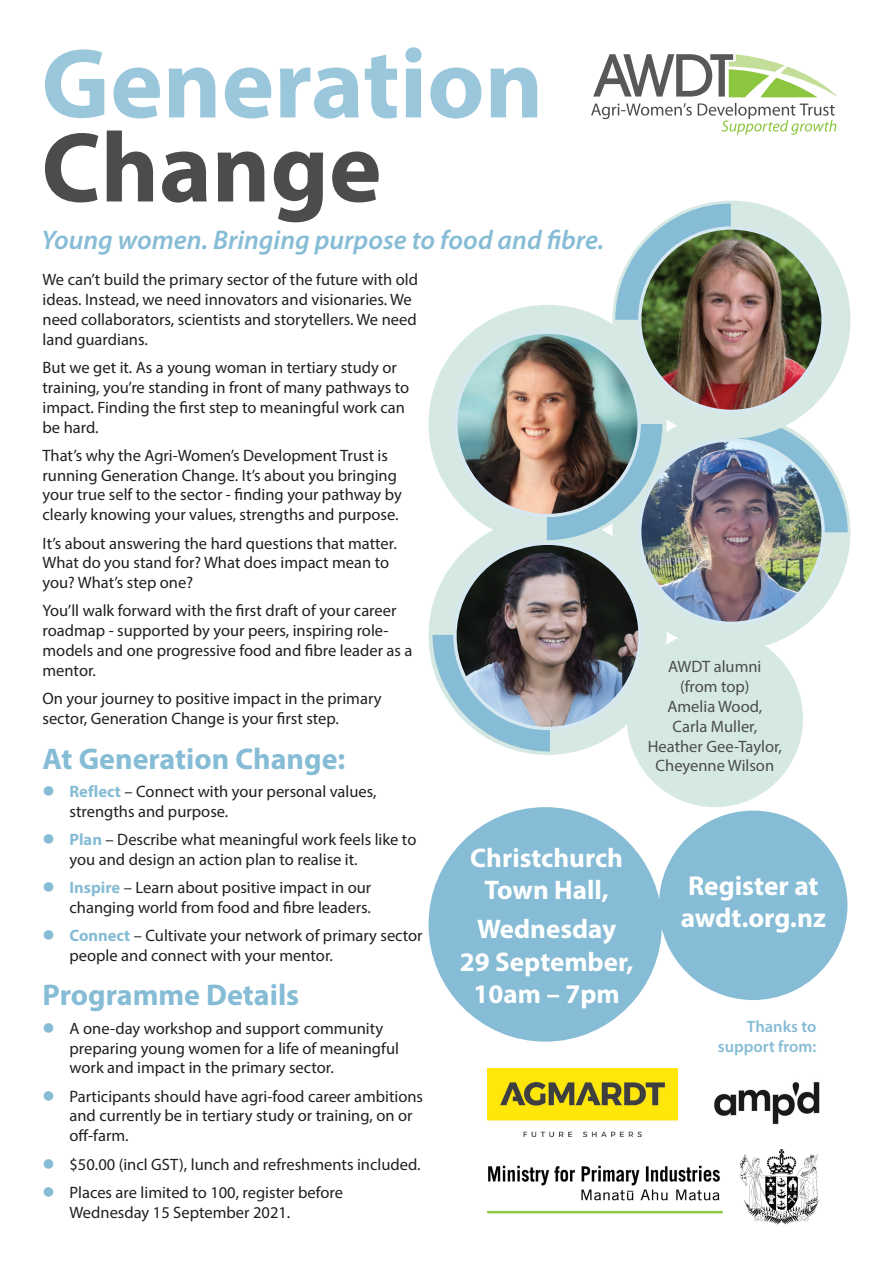
<style>
.page{position:relative;width:893px;height:1263px;background:#fff}
.page>*{position:absolute;margin:0;border:0;box-sizing:border-box;transform-origin:0 0}
.t1{font:700 99.9px/84px "Myriad Pro";color:#9bc7dc}
.t2{font:700 30px "Myriad Pro";color:#86bcd5}
.t3{font:700 27.3px/32.1px "Myriad Pro";color:#fff}
.t4{font:700 27px/32.4px "Myriad Pro";color:#fff;text-align:center}
.t5{font:italic 600 27px "Myriad Pro";color:#86bcd5}
.t6{font:16.5px/19.8px "Myriad Pro";color:#231f20}
.t7{font:16.5px/19.8px "Myriad Pro";color:#4b4c4d;text-align:center}
.t8{font:600 16.5px/19.8px "Myriad Pro";color:#86bcd5;text-align:right}
.s1{color:#4b4c4d}
.s2{font-weight:700;color:#86bcd5}
</style>
<div class="page">
<div style="left:428px;top:807px;width:234px;height:235px;background:#86bcd5;border-radius:50%"></div>
<div style="left:612px;top:413px;width:238px;height:238px;background:#d5e8e4;border-radius:50%"></div>
<svg style="left:742px;top:417px;width:106px;height:115px"></svg>
<img style="left:640px;top:440px;width:183px;height:183px;border-radius:92px">
<div style="left:612px;top:201px;width:238px;height:238px;background:#d5e8e4;border-radius:50%"></div>
<svg style="left:615px;top:204px;width:116px;height:116px"></svg>
<img style="left:640px;top:228px;width:183px;height:183px;border-radius:92px">
<div style="left:428px;top:517px;width:239px;height:238px;background:#d5e8e4;border-radius:50%"></div>
<svg style="left:433px;top:635px;width:117px;height:116px"></svg>
<img style="left:455px;top:543px;width:185px;height:185px;border-radius:93px">
<div style="left:428px;top:305px;width:239px;height:238px;background:#d5e8e4;border-radius:50%"></div>
<svg style="left:547px;top:424px;width:115px;height:116px"></svg>
<img style="left:456px;top:332px;width:183px;height:183px;border-radius:92px">
<svg style="left:593px;top:54px;width:245px;height:43px"></svg>
<svg style="left:591px;top:103px;width:245px;height:32px"></svg>
<img style="left:488px;top:1069px;width:190px;height:67px">
<img style="left:714px;top:1082px;width:106px;height:43px">
<img style="left:488px;top:1149px;width:331px;height:76px">
<div style="left:659px;top:810px;width:188px;height:190px;background:#86bcd5;border-radius:50%"></div>
<div style="left:627px;top:630px;width:176px;height:177px;background:#d5e8e4;border-radius:50%"></div>
<p class="t1" style="left:41px;top:39px;width:503px">Generation<br><span class="s1">Change</span></p>
<p class="t5" style="left:41px;top:225px;width:564px">Young women. Bringing purpose to food and fibre.</p>
<p class="t6" style="left:43px;top:270px;width:377px">We can’t build the primary sector of the future with old ideas. Instead, we need innovators and visionaries. We need collaborators, scientists and storytellers. We need land guardians.</p>
<p class="t6" style="left:43px;top:357px;width:368px">But we get it. As a young woman in tertiary study or training, you’re standing in front of many pathways to impact. Finding the first step to meaningful work can be hard.</p>
<p class="t6" style="left:43px;top:445px;width:361px">That’s why the Agri-Women’s Development Trust is running Generation Change. It’s about you bringing your true self to the sector - finding your pathway by clearly knowing your values, strengths and purpose.</p>
<p class="t6" style="left:43px;top:533px;width:356px">It’s about answering the hard questions that matter.<br>What do you stand for? What does impact mean to you? What’s step one?</p>
<p class="t6" style="left:43px;top:601px;width:371px">You’ll walk forward with the first draft of your career roadmap - supported by your peers, inspiring role&shy;models and one progressive food and fibre leader as a mentor.</p>
<p class="t6" style="left:43px;top:688px;width:341px">On your journey to positive impact in the primary sector, Generation Change is your first step.</p>
<p class="t2" style="left:43px;top:739px;width:304px">At Generation Change:</p>
<p class="t6" style="left:70px;top:781px;width:309px"><span class="s2">Reflect</span> – Connect with your personal values, strengths and purpose.</p>
<p class="t6" style="left:70px;top:829px;width:348px"><span class="s2">Plan</span> – Describe what meaningful work feels like to you and design an action plan to realise it.</p>
<p class="t6" style="left:70px;top:877px;width:303px"><span class="s2">Inspire</span> – Learn about positive impact in our changing world from food and fibre leaders.</p>
<p class="t6" style="left:70px;top:925px;width:355px"><span class="s2">Connect</span> – Cultivate your network of primary sector people and connect with your mentor.</p>
<p class="t2" style="left:43px;top:976px;width:258px">Programme Details</p>
<p class="t6" style="left:70px;top:1018px;width:331px">A one-day workshop and support community preparing young women for a life of meaningful work and impact in the primary sector.</p>
<p class="t6" style="left:70px;top:1086px;width:355px">Participants should have agri-food career ambitions and currently be in tertiary study or training, on or off-farm.</p>
<p class="t6" style="left:70px;top:1154px;width:353px">$50.00 (incl GST), lunch and refreshments included.</p>
<p class="t6" style="left:70px;top:1182px;width:275px">Places are limited to 100, register before<br>Wednesday 15 September 2021.</p>
<p class="t4" style="left:470px;top:841px;width:154px">Christchurch<br>Town Hall,</p>
<p class="t4" style="left:460px;top:912px;width:175px">Wednesday<br>29 September,<br>10am – 7pm</p>
<p class="t7" style="left:648px;top:657px;width:136px">AWDT alumni (from top)<br>Amelia Wood,<br>Carla Muller,<br>Heather Gee-Taylor,<br>Cheyenne Wilson</p>
<p class="t3" style="left:681px;top:869px;width:147px">Register at awdt.org.nz</p>
<p class="t8" style="left:718px;top:1016px;width:100px">Thanks to support from:</p>
</div>
